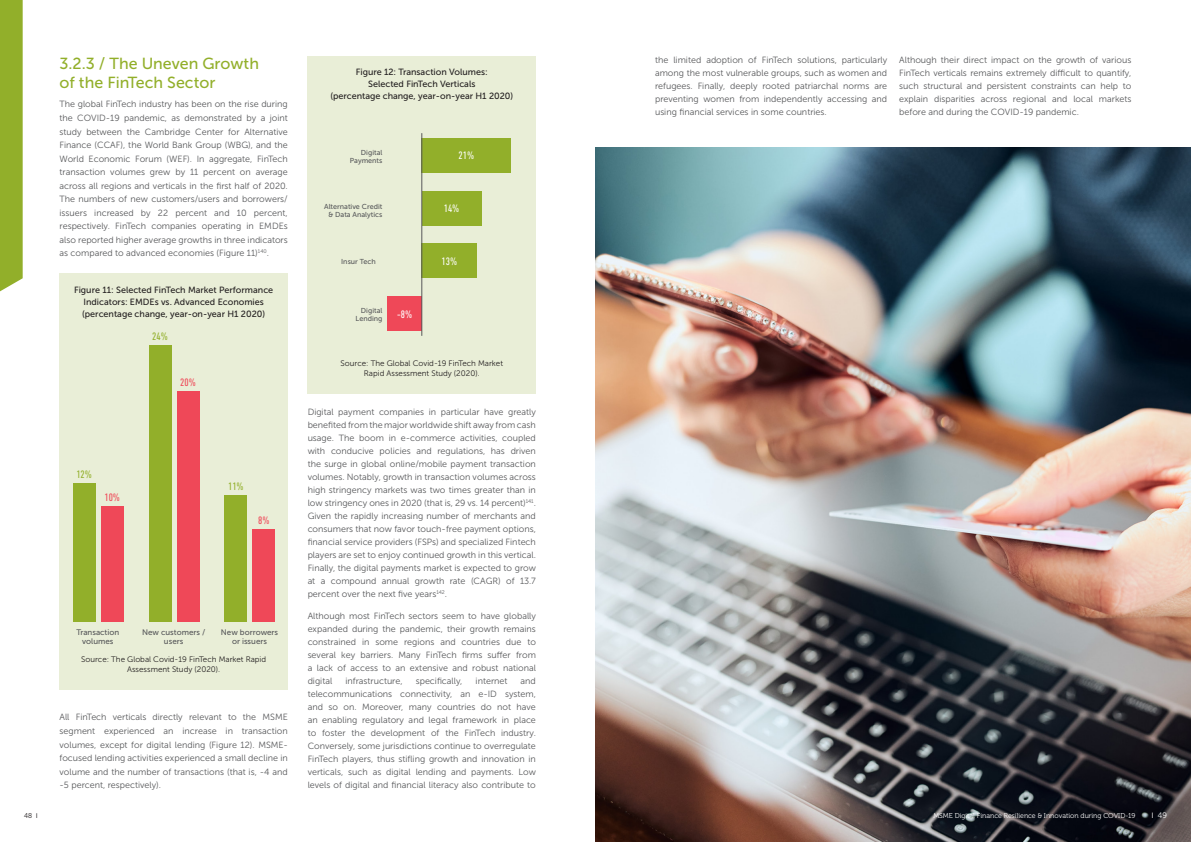
<style>
.page{position:relative;width:1191px;height:842px;background:#fff}
.page>*{position:absolute;margin:0;border:0;box-sizing:border-box;transform-origin:0 0}
.t1{font:16px/19.5px "Museo Sans 500";color:#92af2a}
.t2{font:condensed 11px "DIN Next LT Pro";color:#fff}
.t3{font:condensed 11px "DIN Next LT Pro";color:#92af2a}
.t4{font:condensed 11px "DIN Next LT Pro";color:#ef4858}
.t5{font:9px/13px "Museo Sans 300";color:#57585a;text-align:justify}
.t6{font:9px/12px "Museo Sans 500";color:#231f20;text-align:center}
.t7{font:8px/10px "Museo Sans 300";color:#231f20;text-align:center}
.t8{font:8px/9px "Museo Sans 500";color:#57585a;text-align:center}
.t9{font:8px "Museo 300";color:#fff}
.t10{font:7.2px/7.8px "Museo Sans 500";color:#57585a;text-align:right}
.t11{font:7px "Museo 300";color:#fff}
.t12{font:7px "Museo 300";color:#231f20}
.s1{font-family:"DIN Next LT Pro";font-stretch:condensed}
</style>
<div class="page">
<img style="left:595px;top:147px;width:596px;height:695px">
<div style="left:0;top:0;width:23px;height:292px;background:#92af2a"></div>
<div style="left:60px;top:274px;width:228px;height:416px;background:#e9eed7"></div>
<div style="left:73px;top:484px;width:23px;height:138px;background:#92af2a"></div>
<div style="left:101px;top:507px;width:23px;height:115px;background:#ef4858"></div>
<div style="left:149px;top:345px;width:22px;height:277px;background:#92af2a"></div>
<div style="left:177px;top:392px;width:22px;height:230px;background:#ef4858"></div>
<div style="left:225px;top:495px;width:22px;height:127px;background:#92af2a"></div>
<div style="left:253px;top:530px;width:22px;height:92px;background:#ef4858"></div>
<div style="left:308px;top:57px;width:228px;height:337px;background:#e9eed7"></div>
<div style="left:422px;top:138px;width:89px;height:34px;background:#92af2a"></div>
<div style="left:422px;top:191px;width:59px;height:34px;background:#92af2a"></div>
<div style="left:422px;top:244px;width:55px;height:34px;background:#92af2a"></div>
<div style="left:388px;top:297px;width:34px;height:34px;background:#ef4858"></div>
<hr style="left:421px;top:133px;width:1px;height:203px;background:#57585a">
<p class="t1" style="left:60px;top:53px;width:201px">3.2.3 / The Uneven Growth of the FinTech Sector</p>
<p class="t5" style="left:60px;top:98px;width:230px;line-height:13.5px">The global FinTech industry has been on the rise during the COVID-19 pandemic, as demonstrated by a joint study between the Cambridge Center for Alternative Finance (CCAF), the World Bank Group (WBG), and the World Economic Forum (WEF). In aggregate, FinTech transaction volumes grew by 11 percent on average across all regions and verticals in the first half of 2020.<br>The numbers of new customers/users and borrowers/ issuers increased by 22 percent and 10 percent, respectively. FinTech companies operating in EMDEs also reported higher average growths in three indicators as compared to advanced economies (Figure 11) <sup>140</sup>.</p>
<p class="t6" style="left:74px;top:284px;width:201px">Figure 11: Selected FinTech Market Performance<br>Indicators: EMDEs vs. Advanced Economies (percentage change, year-on-year H1 2020)</p>
<p class="t3" style="left:152px;top:330px;width:17px">24%</p>
<p class="t4" style="left:180px;top:376px;width:17px">20%</p>
<p class="t3" style="left:76px;top:468px;width:17px">12%</p>
<p class="t4" style="left:104px;top:491px;width:17px">10%</p>
<p class="t3" style="left:228px;top:480px;width:17px">11%</p>
<p class="t4" style="left:258px;top:514px;width:13px">8%</p>
<p class="t8" style="left:76px;top:628px;width:44px">Transaction volumes</p>
<p class="t8" style="left:142px;top:628px;width:65px">New customers / users</p>
<p class="t8" style="left:221px;top:628px;width:59px">New borrowers or issuers</p>
<p class="t7" style="left:81px;top:654px;width:186px">Source: The Global Covid-19 FinTech Market Rapid<br>Assessment Study (2020).</p>
<p class="t5" style="left:60px;top:711px;width:230px;line-height:13.5px">All FinTech verticals directly relevant to the MSME segment experienced an increase in transaction volumes, except for digital lending (Figure 12). MSME&shy;focused lending activities experienced a small decline in volume and the number of transactions (that is, -4 and -5 percent, respectively).</p>
<p class="t6" style="left:330px;top:66px;width:184px">Figure 12: Transaction Volumes:<br>Selected FinTech Verticals<br>(percentage change, year-on-year H1 2020)</p>
<p class="t10" style="left:350px;top:149px;width:34px">Digital<br>Payments</p>
<p class="t2" style="left:458px;top:149px;width:17px">21%</p>
<p class="t10" style="left:324px;top:202px;width:60px">Alternative Credit &amp; Data Analytics</p>
<p class="t2" style="left:444px;top:202px;width:17px">14%</p>
<p class="t10" style="left:341px;top:257px;width:36px">Insur Tech</p>
<p class="t2" style="left:441px;top:255px;width:17px">13%</p>
<p class="t10" style="left:355px;top:307px;width:28px">Digital<br>Lending</p>
<p class="t2" style="left:397px;top:308px;width:17px">-8%</p>
<p class="t7" style="left:340px;top:359px;width:164px">Source: The Global Covid-19 FinTech Market<br>Rapid Assessment Study (2020).</p>
<p class="t5" style="left:308px;top:405px;width:230px">Digital payment companies in particular have greatly benefited from the major worldwide shift away from cash usage. The boom in e-commerce activities, coupled with conducive policies and regulations, has driven the surge in global online/mobile payment transaction volumes. Notably, growth in transaction volumes across high stringency markets was two times greater than in low stringency ones in 2020 (that is, 29 vs. 14 percent) <sup>141</sup>.<br>Given the rapidly increasing number of merchants and consumers that now favor touch-free payment options, financial service providers (FSPs) and specialized Fintech players are set to enjoy continued growth in this vertical.<br>Finally, the digital payments market is expected to grow at a compound annual growth rate (CAGR) of 13.7 percent over the next five years <sup>142</sup>.</p>
<p class="t5" style="left:308px;top:609px;width:230px">Although most FinTech sectors seem to have globally expanded during the pandemic, their growth remains constrained in some regions and countries due to several key barriers. Many FinTech firms suffer from a lack of access to an extensive and robust national digital</p>
<p class="t5" style="left:345px;top:674px;width:59px">infrastructure,</p>
<p class="t5" style="left:416px;top:674px;width:48px">specifically,</p>
<p class="t5" style="left:475px;top:674px;width:33px">internet</p>
<p class="t5" style="left:308px;top:674px;width:230px;text-indent:213px">and telecommunications connectivity, an e-ID system, and so on. Moreover, many countries do not have an enabling regulatory and legal framework in place to foster the development of the FinTech industry.<br>Conversely, some jurisdictions continue to overregulate FinTech players, thus stifling growth and innovation in verticals, such as digital lending and payments. Low levels of digital and financial literacy also contribute to</p>
<p class="t5" style="left:655px;top:54px;width:234px">the limited adoption of FinTech solutions, particularly among the most vulnerable groups, such as women and refugees. Finally, deeply rooted patriarchal norms are preventing women from independently accessing and using financial services in some countries.</p>
<p class="t5" style="left:899px;top:54px;width:234px">Although their direct impact on the growth of various FinTech verticals remains extremely difficult to quantify, such structural and persistent constraints can help to explain disparities across regional and local markets before and during the COVID-19 pandemic.</p>
<p class="t12" style="left:24px;top:811px;width:15px">48 <span class="s1">I</span></p>
<p class="t11" style="left:933px;top:812px;width:203px">MSME Digital Finance Resilience &amp; Innovation during COVID-19</p>
<p class="t9" style="left:1151px;top:810px;width:17px"><span class="s1">I</span> 49</p>
</div>
